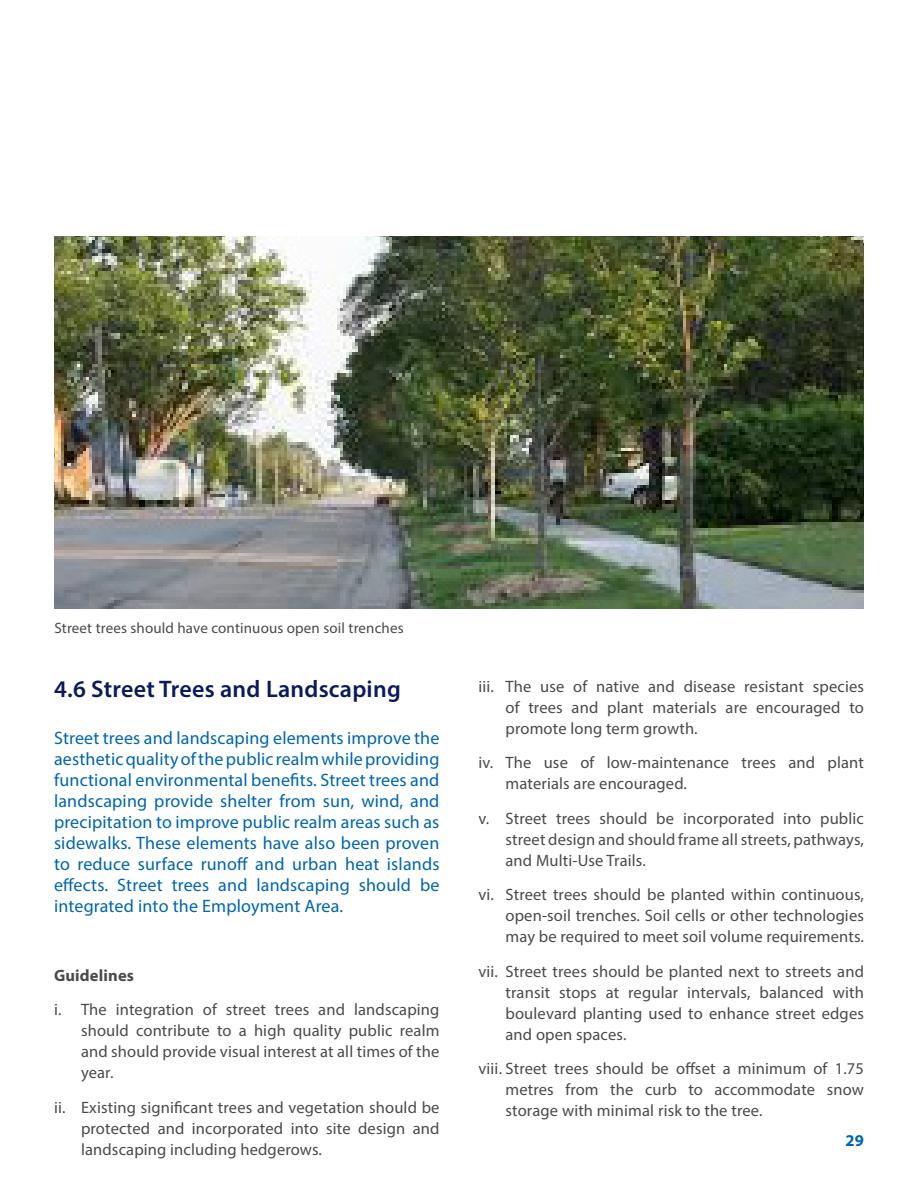
<style>
.page{position:relative;width:918px;height:1188px;background:#fff}
.page>*{position:absolute;margin:0;border:0;box-sizing:border-box;transform-origin:0 0}
.t1{font:600 24px "Myriad Pro";letter-spacing:.01em;color:#0b1a5b}
.Sub_Section_Intro_Te{font:18px/21px "Myriad Pro";letter-spacing:.01em;color:#0065b3;text-align:justify}
.t2{font:16.5px/21px "Myriad Pro";letter-spacing:.01em;color:#494a4b;text-align:justify}
.Body__Paragraph{font:700 16.5px "Myriad Pro";letter-spacing:.01em;color:#494a4b}
.t3{font:700 16.5px "Myriad Pro";color:#0065b3}
.t4{font:15px "Myriad Pro";letter-spacing:.01em;color:#494a4b}
</style>
<div class="page">
<img style="left:54px;top:236px;width:810px;height:373px">
<p class="t4" style="left:54px;top:618px;width:351px">Street trees should have continuous open soil trenches</p>
<h2 class="t1" style="left:54px;top:674px;width:348px">4.6 Street Trees and Landscaping</h2>
<p class="Sub_Section_Intro_Te" style="left:54px;top:727px;width:387px">Street trees and landscaping elements improve the aesthetic quality of the public realm while providing functional environmental benefits. Street trees and landscaping provide shelter from sun, wind, and precipitation to improve public realm areas such as sidewalks. These elements have also been proven to reduce surface runoff and urban heat islands effects. Street trees and landscaping should be integrated into the Employment Area.</p>
<p class="Body__Paragraph" style="left:54px;top:965px;width:82px">Guidelines</p>
<p class="t2" style="left:81px;top:999px;width:360px;text-indent:-27px">i. The integration of street trees and landscaping should contribute to a high quality public realm and should provide visual interest at all times of the year.</p>
<p class="t2" style="left:81px;top:1097px;width:360px;text-indent:-27px">ii. Existing significant trees and vegetation should be protected and incorporated into site design and landscaping including hedgerows.</p>
<p class="t2" style="left:506px;top:676px;width:360px;text-indent:-27px">iii. The use of native and disease resistant species of trees and plant materials are encouraged to promote long term growth.</p>
<p class="t2" style="left:506px;top:752px;width:360px;text-indent:-27px">iv. The use of low-maintenance trees and plant materials are encouraged.</p>
<p class="t2" style="left:506px;top:808px;width:360px;text-indent:-27px">v. Street trees should be incorporated into public street design and should frame all streets, pathways, and Multi-Use Trails.</p>
<p class="t2" style="left:506px;top:884px;width:360px;text-indent:-27px">vi. Street trees should be planted within continuous, open-soil trenches. Soil cells or other technologies may be required to meet soil volume requirements.</p>
<p class="t2" style="left:506px;top:961px;width:360px;text-indent:-27px">vii. Street trees should be planted next to streets and transit stops at regular intervals, balanced with boulevard planting used to enhance street edges and open spaces.</p>
<p class="t2" style="left:506px;top:1058px;width:360px;text-indent:-27px">viii. Street trees should be offset a minimum of 1.75 metres from the curb to accommodate snow storage with minimal risk to the tree.</p>
<p class="t3" style="left:846px;top:1130px;width:20px">29</p>
</div>
